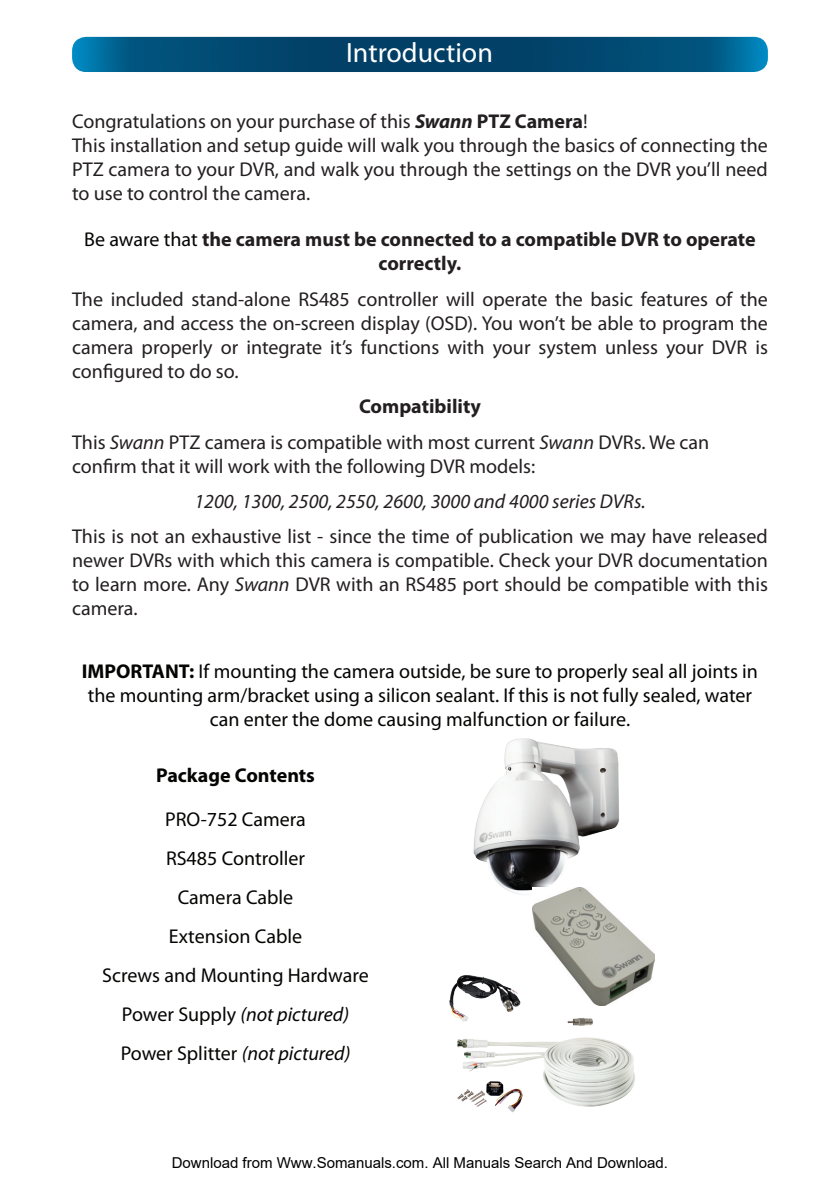
<style>
.page{position:relative;width:840px;height:1191px;background:#fff}
.page>*{position:absolute;margin:0;border:0;box-sizing:border-box;transform-origin:0 0}
.t1{font:28px "Myriad Pro";color:#fff}
.t2{font:20px/24px "Myriad Pro";color:#231f20}
.t3{font:20px/39px "Myriad Pro";color:#040503;text-align:center}
.t4{font:700 20px/24px "Myriad Pro";color:#231f20;text-align:center}
.t5{font:italic 20px "Myriad Pro";color:#231f20}
.t6{font:700 20px "Myriad Pro";color:#040503}
.t7{font:15px "Arial";color:#000}
.s1{font-weight:700;font-style:italic}
.s2{font-weight:700}
.s3{font-weight:400;color:#040503}
.s4{font-style:italic}
</style>
<div class="page">
<svg style="left:72px;top:37px;width:695px;height:35px;background:#024e77"></svg>
<img style="left:449px;top:738px;width:206px;height:375px">
<img style="left:532px;top:887px;width:122px;height:118px">
<h1 class="t1" style="left:346px;top:37px;width:148px">Introduction</h1>
<p class="t2" style="left:72px;top:110px;width:697px">Congratulations on your purchase of this <span class="s1">Swann</span> <span class="s2">PTZ Camera</span>!<br>This installation and setup guide will walk you through the basics of connecting the PTZ camera to your DVR, and walk you through the settings on the DVR you’ll need to use to control the camera.</p>
<p class="t4" style="left:84px;top:228px;width:672px"><span class="s3">Be aware that</span> the camera must be connected to a compatible DVR to operate correctly.</p>
<p class="t2" style="left:72px;top:287px;width:697px;text-align:justify">The included stand-alone RS485 controller will operate the basic features of the camera, and access the on-screen display (OSD). You won’t be able to program the camera properly or integrate it’s functions with your system unless your DVR is configured to do so.</p>
<p class="t2" style="left:72px;top:389px;width:638px;line-height:35.4px;text-indent:287px"><span class="s2">Compatibility<br></span>This <span class="s4">Swann</span> PTZ camera is compatible with most current <span class="s4">Swann</span> DVRs. We can</p>
<p class="t2" style="left:72px;top:454px;width:464px">confirm that it will work with the following DVR models:</p>
<p class="t5" style="left:194px;top:490px;width:452px">1200, 1300, 2500, 2550, 2600, 3000 and 4000 series DVRs.</p>
<p class="t2" style="left:72px;top:525px;width:697px;text-align:justify">This is not an exhaustive list - since the time of publication we may have released newer DVRs with which this camera is compatible. Check your DVR documentation to learn more. Any <span class="s4">Swann</span> DVR with an RS485 port should be compatible with this camera.</p>
<p class="t3" style="left:82px;top:660px;width:677px;line-height:24px"><span class="s2">IMPORTANT:</span> If mounting the camera outside, be sure to properly seal all joints in the mounting arm/bracket using a silicon sealant. If this is not fully sealed, water can enter the dome causing malfunction or failure.</p>
<p class="t6" style="left:156px;top:763px;width:160px">Package Contents</p>
<p class="t3" style="left:102px;top:800px;width:268px">PRO-752 Camera<br>RS485 Controller<br>Camera Cable<br>Extension Cable<br>Screws and Mounting Hardware<br>Power Supply <span class="s4">(not pictured)<br></span>Power Splitter <span class="s4">(not pictured)</span></p>
<p class="t7" style="left:172px;top:1154px;width:497px">Download from Www.Somanuals.com. All Manuals Search And Download.</p>
</div>
